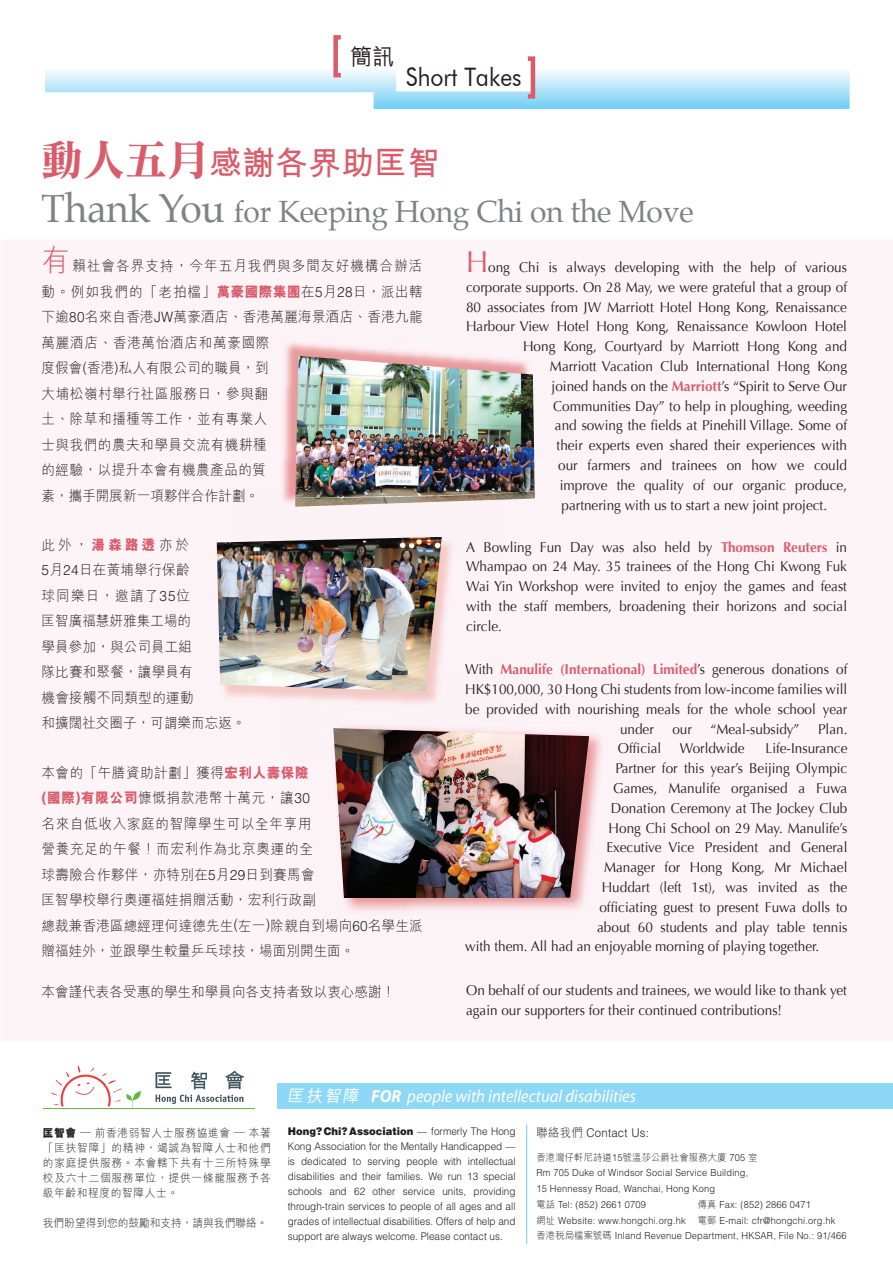
<style>
.page{position:relative;width:893px;height:1263px;background:#fff}
.page>*{position:absolute;margin:0;border:0;box-sizing:border-box;transform-origin:0 0}
.t1{font:700 33px "M Hei";color:#da5c6b}
.t2{font:30px "Palatino";letter-spacing:-.01em;color:#808285}
.t3{font:25.5px "Futura BT";color:#231f20;scale:.9 1}
.t4{font:500 22.5px "M Hei";color:#231f20;scale:.95 1}
.t5{font:italic 17.55px "Myriad";color:#fff;scale:.95 1}
.t6{font:14.25px/19.8px "Optima";color:#231f20;text-align:justify;scale:.95 1}
.t7{font:300 14.25px/25.5px "M Hei";letter-spacing:.025em;color:#231f20;scale:.95 1}
.t8{font:700 14.25px "Optima";color:#da5c6b;scale:.95 1}
.t9{font:300 14.25px "M Hei";letter-spacing:.005em;color:#231f20;scale:.95 1}
.t10{font:300 12px "Helvetica";letter-spacing:.02em;color:#231f20;scale:.95 1}
.t11{font:300 11.25px/15px "M Hei";letter-spacing:.07em;color:#231f20;text-align:justify;scale:.95 1}
.t12{font:300 11.25px "M Hei";color:#231f20;scale:.95 1}
.t13{font:300 10.5px/15px "Helvetica";color:#231f20;text-align:justify;scale:.95 1}
.t14{font:300 9.75px/15.8px "Helvetica";letter-spacing:.02em;color:#231f20;scale:.95 1}
.t15{font:300 9.75px "M Hei";letter-spacing:.02em;color:#231f20;scale:.95 1}
.s1{font-family:"DF Li Song Bd HK BF";font-weight:400;font-size:42px}
.s2{font-size:39px}
.s3{font-size:30px;color:#da5c6b}
.s4{font-weight:800;color:#da5c6b}
.s5{font-family:"Helvetica"}
.s6{font-weight:700;color:#da5c6b}
.s7{font-weight:400;color:#231f20}
.s8{font-weight:800}
.s9{font-family:"M Hei";font-weight:500;font-size:16.8px}
.s10{font-weight:700}
.s11{font-weight:900}
.s12{font-family:"M Hei"}
</style>
<div class="page">
<div style="left:1px;top:240px;width:892px;height:801px;background:#fdf4f8"></div>
<img style="left:286px;top:677px;width:365px;height:282px">
<div style="left:277px;top:1083px;width:616px;height:26px;background:#8dd7f7"></div>
<svg style="left:45px;top:68px;width:805px;height:41px"></svg>
<div style="left:333px;top:35px;width:10px;height:42px;border:4px solid #da5c6b"></div>
<div style="left:526px;top:56px;width:9px;height:43px;border:4px solid #da5c6b"></div>
<hr style="left:526px;top:1125px;width:1px;height:119px;background:#6bcff6">
<hr style="left:43px;top:1108px;width:211px;height:1px;background:#60bb46">
<svg style="left:51px;top:1065px;width:90px;height:43px"></svg>
<svg style="left:155px;top:1071px;width:89px;height:33px"></svg>
<img style="left:333px;top:728px;width:256px;height:169px">
<div style="left:232px;top:293px;width:350px;height:261px;background:#fcf3f7"></div>
<img style="left:295px;top:356px;width:240px;height:151px">
<img style="left:169px;top:491px;width:335px;height:264px">
<img style="left:217px;top:538px;width:225px;height:153px">
<h3 class="t4" style="left:351px;top:45px;width:47px">簡訊</h3>
<h3 class="t3" style="left:406px;top:62px;width:130px">Short Takes</h3>
<h1 class="t1" style="left:41px;top:147px;width:400px"><span class="s1">動人五月</span>感謝各界助匡智</h1>
<h2 class="t2" style="left:41px;top:192px;width:654px"><span class="s2">Thank You</span> for Keeping Hong Chi on the Move</h2>
<p class="t7" style="left:42px;top:254px;width:403px"><span class="s3">有</span>賴社會各界支持，今年五月我們與多間友好機構合辦活動。例如我們的「老拍檔」<span class="s4">萬豪國際集團</span>在<span class="s5">5</span>月<span class="s5">28</span>日，派出轄下逾<span class="s5">80</span>名來自香港<span class="s5">JW</span>萬豪酒店、香港萬麗海景酒店、香港九龍萬麗酒店、香港萬怡酒店和萬豪國際<br>度假會(香港)私人有限公司的職員，到<br>大埔松嶺村舉行社區服務日，參與翻<br>土、除草和播種等工作，並有專業人<br>士與我們的農夫和學員交流有機耕種<br>的經驗，以提升本會有機農產品的質<br>素，攜手開展新一項夥伴合作計劃。</p>
<p class="t6" style="left:466px;top:257px;width:402px"><span class="s3">H</span>ong Chi is always developing with the help of various</p>
<p class="t6" style="left:466px;top:277px;width:403px">corporate supports. On 28 May, we were grateful that a group of</p>
<p class="t6" style="left:466px;top:297px;width:403px">80 associates from JW Marriott Hotel Hong Kong, Renaissance</p>
<p class="t6" style="left:466px;top:317px;width:403px">Harbour View Hotel Hong Kong, Renaissance Kowloon Hotel</p>
<p class="t6" style="left:523px;top:337px;width:343px">Hong Kong, Courtyard by Marriott Hong Kong and</p>
<p class="t6" style="left:550px;top:356px;width:314px">Marriott Vacation Club International Hong Kong</p>
<p class="t6" style="left:552px;top:376px;width:313px">joined hands on the <span class="s6">Marriott</span>’s “Spirit to Serve Our</p>
<p class="t6" style="left:553px;top:396px;width:311px">Communities Day” to help in ploughing, weeding</p>
<p class="t6" style="left:555px;top:416px;width:309px">and sowing the fields at Pinehill Village. Some of</p>
<p class="t6" style="left:557px;top:436px;width:307px">their experts even shared their experiences with</p>
<p class="t6" style="left:558px;top:455px;width:306px">our farmers and trainees on how we could</p>
<p class="t6" style="left:560px;top:475px;width:304px">improve the quality of our organic produce,</p>
<p class="t6" style="left:561px;top:495px;width:281px">partnering with us to start a new joint project.</p>
<p class="t7" style="left:42px;top:532px;width:216px">此外，<span class="s4">湯森路透</span>亦於<br><span class="s5">5</span>月<span class="s5">24</span>日在黃埔舉行保齡<br>球同樂日，邀請了<span class="s5">35</span>位<br>匡智廣福慧妍雅集工場的<br>學員參加，與公司員工組<br>隊比賽和聚餐，讓學員有<br>機會接觸不同類型的運動<br>和擴闊社交圈子，可謂樂而忘返。</p>
<p class="t6" style="left:466px;top:537px;width:403px">A Bowling Fun Day was also held by <span class="s6">Thomson Reuters</span> in Whampao on 24 May. 35 trainees of the Hong Chi Kwong Fuk Wai Yin Workshop were invited to enjoy the games and feast with the staff members, broadening their horizons and social circle.</p>
<p class="t8" style="left:465px;top:661px;width:404px"><span class="s7">With</span> Manulife (International) Limited<span class="s7">’s generous donations of</span></p>
<p class="t6" style="left:465px;top:679px;width:404px">HK$100,000, 30 Hong Chi students from low-income families will</p>
<p class="t6" style="left:465px;top:699px;width:404px">be provided with nourishing meals for the whole school year</p>
<p class="t6" style="left:620px;top:719px;width:37px">under</p>
<p class="t6" style="left:672px;top:719px;width:22px">our</p>
<p class="t6" style="left:710px;top:719px;width:95px">“Meal-subsidy”</p>
<p class="t6" style="left:818px;top:719px;width:32px">Plan.</p>
<p class="t6" style="left:618px;top:739px;width:47px">Official</p>
<p class="t6" style="left:680px;top:739px;width:70px">Worldwide</p>
<p class="t6" style="left:766px;top:739px;width:88px">Life-Insurance</p>
<p class="t6" style="left:615px;top:759px;width:246px">Partner for this year’s Beijing Olympic</p>
<p class="t6" style="left:613px;top:778px;width:248px">Games, Manulife organised a Fuwa</p>
<p class="t6" style="left:611px;top:798px;width:250px">Donation Ceremony at The Jockey Club</p>
<p class="t6" style="left:609px;top:818px;width:253px">Hong Chi School on 29 May. Manulife’s</p>
<p class="t6" style="left:606px;top:838px;width:255px">Executive Vice President and General</p>
<p class="t6" style="left:604px;top:858px;width:258px">Manager for Hong Kong, Mr Michael</p>
<p class="t6" style="left:602px;top:877px;width:260px">Huddart (left 1st), was invited as the</p>
<p class="t6" style="left:599px;top:897px;width:262px">officiating guest to present Fuwa dolls to</p>
<p class="t6" style="left:597px;top:917px;width:265px">about 60 students and play table tennis</p>
<p class="t6" style="left:465px;top:937px;width:374px">with them. All had an enjoyable morning of playing together.</p>
<p class="t7" style="left:42px;top:760px;width:403px">本會的「午膳資助計劃」獲得<span class="s4">宏利人壽保險<br>(國際)有限公司</span>慷慨捐款港幣十萬元，讓<span class="s5">30<br></span>名來自低收入家庭的智障學生可以全年享用<br>營養充足的午餐！而宏利作為北京奧運的全<br>球壽險合作夥伴，亦特別在<span class="s5">5</span>月<span class="s5">29</span>日到賽馬會<br>匡智學校舉行奧運福娃捐贈活動，宏利行政副<br>總裁兼香港區總經理何達德先生(左一)除親自到場向<span class="s5">60</span>名學生派贈福娃外，並跟學生較量乒乓球技，場面別開生面。</p>
<p class="t9" style="left:42px;top:984px;width:374px">本會謹代表各受惠的學生和學員向各支持者致以衷心感謝！</p>
<p class="t6" style="left:466px;top:981px;width:402px">On behalf of our students and trainees, we would like to thank yet again our supporters for their continued contributions!</p>
<p class="t11" style="left:43px;top:1125px;width:241px"><span class="s8">匡智會</span> — 前香港弱智人士服務協進會 — 本著「匡扶智障」的精神，竭誠為智障人士和他們的家庭提供服務。本會轄下共有十三所特殊學校及六十二個服務單位，提供一條龍服務予各級年齡和程度的智障人士。</p>
<p class="t12" style="left:43px;top:1216px;width:238px">我們盼望得到您的鼓勵和支持，請與我們聯絡。</p>
<p class="t5" style="left:287px;top:1087px;width:369px"><span class="s9">匡扶智障</span> <span class="s10">FOR</span> people with intellectual disabilities</p>
<p class="t13" style="left:288px;top:1123px;width:241px"><span class="s11">Hong? Chi? Association</span> — formerly The Hong Kong Association for the Mentally Handicapped — is dedicated to serving people with intellectual disabilities and their families. We run 13 special schools and 62 other service units, providing through-train services to people of all ages and all grades of intellectual disabilities. Offers of help and support are always welcome. Please contact us.</p>
<p class="t10" style="left:536px;top:1125px;width:120px"><span class="s12">聯絡我們</span> Contact Us:</p>
<p class="t15" style="left:536px;top:1152px;width:234px">香港灣仔軒尼詩道15號溫莎公爵社會服務大廈 <span class="s5">705</span> 室</p>
<p class="t14" style="left:536px;top:1165px;width:224px">Rm 705 Duke of Windsor Social Service Building,<br>15 Hennessy Road, Wanchai, Hong Kong<br><span class="s12">電話</span> Tel: (852) 2661 0709</p>
<p class="t14" style="left:536px;top:1196px;width:328px;text-indent:161px"><span class="s12">傳真</span> Fax: (852) 2866 0471<br><span class="s12">網址</span> Website: www.hongchi.org.hk <span class="s12">電郵</span> E-mail: cfr@hongchi.org.hk<span class="s12">香港稅局檔案號碼</span> Inland Revenue Department, HKSAR, File No.: 91/466</p>
</div>
